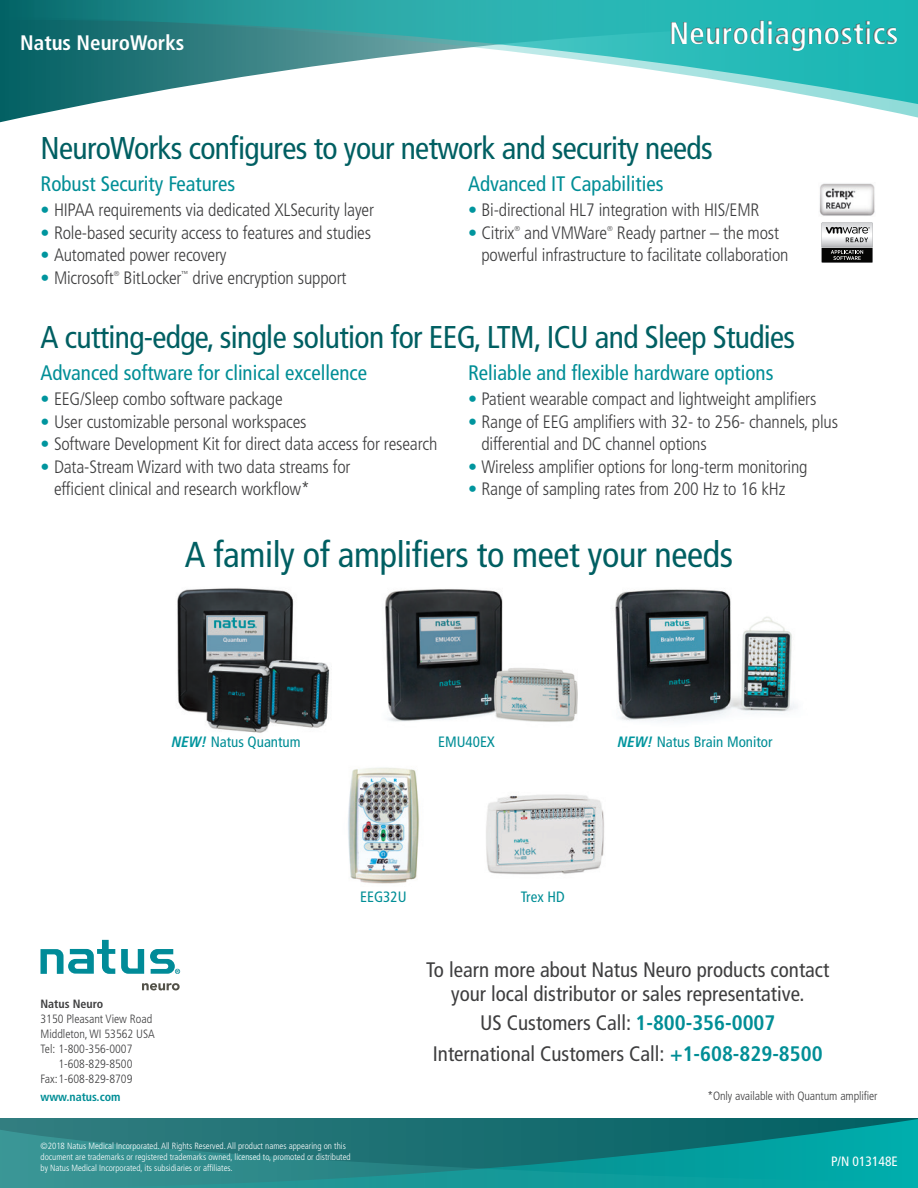
<style>
.page{position:relative;width:918px;height:1188px;background:#fff}
.page>*{position:absolute;margin:0;border:0;box-sizing:border-box;transform-origin:0 0}
.t1{font:condensed 36px "Frutiger LT Std";letter-spacing:-.01em;color:#005f62}
.t2{font:condensed 31.5px "Frutiger LT Std";letter-spacing:-.02em;color:#005f62}
.t3{font:700 condensed 31.5px "Frutiger LT Std";color:#fff}
.t4{font:condensed 21px/24px "Frutiger LT Std";color:#3e3e3f;text-align:center}
.t5{font:condensed 21px "Frutiger LT Std";color:#008e96}
.t6{font:700 condensed 21px "Frutiger LT Std";color:#fff}
.t7{font:300 condensed 18px/22.5px "Frutiger LT Std";letter-spacing:-.01em;color:#3e3e3f}
.t8{font:condensed 15px "Frutiger LT Std";color:#008e96}
.t9{font:condensed 13.5px "Frutiger LT Std";color:#fff}
.t10{font:300 condensed 12px "Frutiger LT Std";color:#3e3e3f}
.t11{font:700 condensed 12px "Frutiger LT Std";color:#008e96}
.t12{font:700 condensed 12px "Frutiger LT Std";color:#3e3e3f}
.t13{font:300 condensed 9px/10.8px "Frutiger LT Std";color:#fff}
.t14{font:300 condensed 7.2px "Frutiger LT Std";color:#3e3e3f}
.s1{font-weight:700;color:#00959e}
.s2{font-family:"Frutiger LT Com";font-weight:700;font-style:italic;color:#00959e}
.s3{font-weight:700;color:#008e96}
</style>
<div class="page">
<svg style="left:121px;top:949px;width:23px;height:25px"></svg>
<svg style="left:40px;top:940px;width:75px;height:34px"></svg>
<svg style="left:150px;top:949px;width:30px;height:25px"></svg>
<svg style="left:142px;top:983px;width:38px;height:7px"></svg>
<svg style="left:0;top:0;width:918px;height:121px"></svg>
<svg style="left:0;top:1118px;width:918px;height:9px;background:#197073"></svg>
<svg style="left:0;top:1127px;width:918px;height:61px;background:#1a898a"></svg>
<div style="left:505px;top:14px;width:413px;height:39px;background:#231f20;opacity:.7"></div>
<img style="left:177px;top:588px;width:153px;height:145px">
<img style="left:615px;top:589px;width:182px;height:133px">
<img style="left:385px;top:589px;width:193px;height:133px">
<img style="left:348px;top:767px;width:71px;height:117px">
<img style="left:486px;top:794px;width:118px;height:81px">
<img style="left:819px;top:183px;width:56px;height:33px">
<svg style="left:821px;top:222px;width:52px;height:41px;background:#8d8e8e"></svg>
<p class="t6" style="left:20px;top:30px;width:166px">Natus NeuroWorks</p>
<h2 class="t3" style="left:669px;top:14px;width:231px">Neurodiagnostics</h2>
<h2 class="t2" style="left:40px;top:129px;width:674px">NeuroWorks configures to your network and security needs</h2>
<p class="t5" style="left:41px;top:172px;width:196px">Robust Security Features</p>
<p class="t7" style="left:40px;top:199px;width:335px"><span class="s1">•</span> HIPAA requirements via dedicated XLSecurity layer</p>
<p class="t7" style="left:40px;top:222px;width:332px"><span class="s1">•</span> Role-based security access to features and studies</p>
<p class="t7" style="left:40px;top:244px;width:188px"><span class="s1">•</span> Automated power recovery</p>
<p class="t7" style="left:40px;top:267px;width:75px"><span class="s1">•</span> Microsoft</p>
<p class="t14" style="left:114px;top:269px;width:7px">®</p>
<p class="t7" style="left:124px;top:267px;width:59px">BitLocker</p>
<p class="t14" style="left:181px;top:269px;width:9px">™</p>
<p class="t7" style="left:193px;top:267px;width:155px">drive encryption support</p>
<p class="t5" style="left:468px;top:172px;width:197px">Advanced IT Capabilities</p>
<p class="t7" style="left:468px;top:199px;width:293px"><span class="s1">•</span> Bi-directional HL7 integration with HIS/EMR</p>
<p class="t7" style="left:468px;top:222px;width:48px"><span class="s1">•</span> Citrix</p>
<p class="t14" style="left:514px;top:224px;width:7px">®</p>
<p class="t7" style="left:524px;top:222px;width:85px">and VMWare</p>
<p class="t14" style="left:607px;top:224px;width:7px">®</p>
<p class="t7" style="left:481px;top:222px;width:309px;text-indent:135px">Ready partner – the most powerful infrastructure to facilitate collaboration</p>
<h2 class="t2" style="left:40px;top:318px;width:756px">A cutting-edge, single solution for EEG, LTM, ICU and Sleep Studies</h2>
<p class="t5" style="left:40px;top:361px;width:328px">Advanced software for clinical excellence</p>
<p class="t7" style="left:40px;top:388px;width:244px"><span class="s1">•</span> EEG/Sleep combo software package</p>
<p class="t7" style="left:40px;top:411px;width:268px"><span class="s1">•</span> User customizable personal workspaces</p>
<p class="t7" style="left:40px;top:433px;width:398px"><span class="s1">•</span> Software Development Kit for direct data access for research</p>
<p class="t7" style="left:54px;top:456px;width:298px;text-indent:-14px"><span class="s1">•</span> Data-Stream Wizard with two data streams for efficient clinical and research workflow*</p>
<p class="t5" style="left:468px;top:361px;width:307px">Reliable and flexible hardware options</p>
<p class="t7" style="left:468px;top:388px;width:350px"><span class="s1">•</span> Patient wearable compact and lightweight amplifiers</p>
<p class="t7" style="left:482px;top:411px;width:358px;text-indent:-14px"><span class="s1">•</span> Range of EEG amplifiers with 32- to 256- channels, plus differential and DC channel options</p>
<p class="t7" style="left:468px;top:456px;width:341px"><span class="s1">•</span> Wireless amplifier options for long-term monitoring</p>
<p class="t7" style="left:468px;top:478px;width:319px"><span class="s1">•</span> Range of sampling rates from 200 Hz to 16 kHz</p>
<h1 class="t1" style="left:185px;top:534px;width:550px">A family of amplifiers to meet your needs</h1>
<p class="t8" style="left:172px;top:733px;width:130px"><span class="s2">NEW!</span> Natus Quantum</p>
<p class="t8" style="left:438px;top:733px;width:58px">EMU40EX</p>
<p class="t8" style="left:618px;top:733px;width:156px"><span class="s2">NEW!</span> Natus Brain Monitor</p>
<p class="t8" style="left:360px;top:888px;width:48px">EEG32U</p>
<p class="t8" style="left:521px;top:888px;width:45px">Trex HD</p>
<p class="t12" style="left:40px;top:997px;width:64px">Natus Neuro</p>
<p class="t10" style="left:40px;top:1012px;width:113px">3150 Pleasant View Road</p>
<p class="t10" style="left:40px;top:1027px;width:116px">Middleton, WI 53562 USA</p>
<p class="t10" style="left:40px;top:1042px;width:94px">Tel: 1-800-356-0007</p>
<p class="t10" style="left:58px;top:1057px;width:76px">1-608-829-8500</p>
<p class="t10" style="left:40px;top:1072px;width:94px">Fax:1-608-829-8709</p>
<p class="t11" style="left:40px;top:1089px;width:82px">www.natus.com</p>
<p class="t13" style="left:40px;top:1141px;width:312px">©2018 Natus Medical Incorporated. All Rights Reserved. All product names appearing on this document are trademarks or registered trademarks owned, licensed to, promoted or distributed by Natus Medical Incorporated, its subsidiaries or affiliates.</p>
<p class="t4" style="left:426px;top:957px;width:405px">To learn more about Natus Neuro products contact your local distributor or sales representative.</p>
<p class="t4" style="left:433px;top:1007px;width:391px;line-height:30.9px">US Customers Call: <span class="s3">1-800-356-0007<br></span>International Customers Call: <span class="s3">+1-608-829-8500</span></p>
<p class="t10" style="left:707px;top:1089px;width:172px">*Only available with Quantum amplifier</p>
<p class="t9" style="left:831px;top:1154px;width:68px">P/N 013148E</p>
</div>
